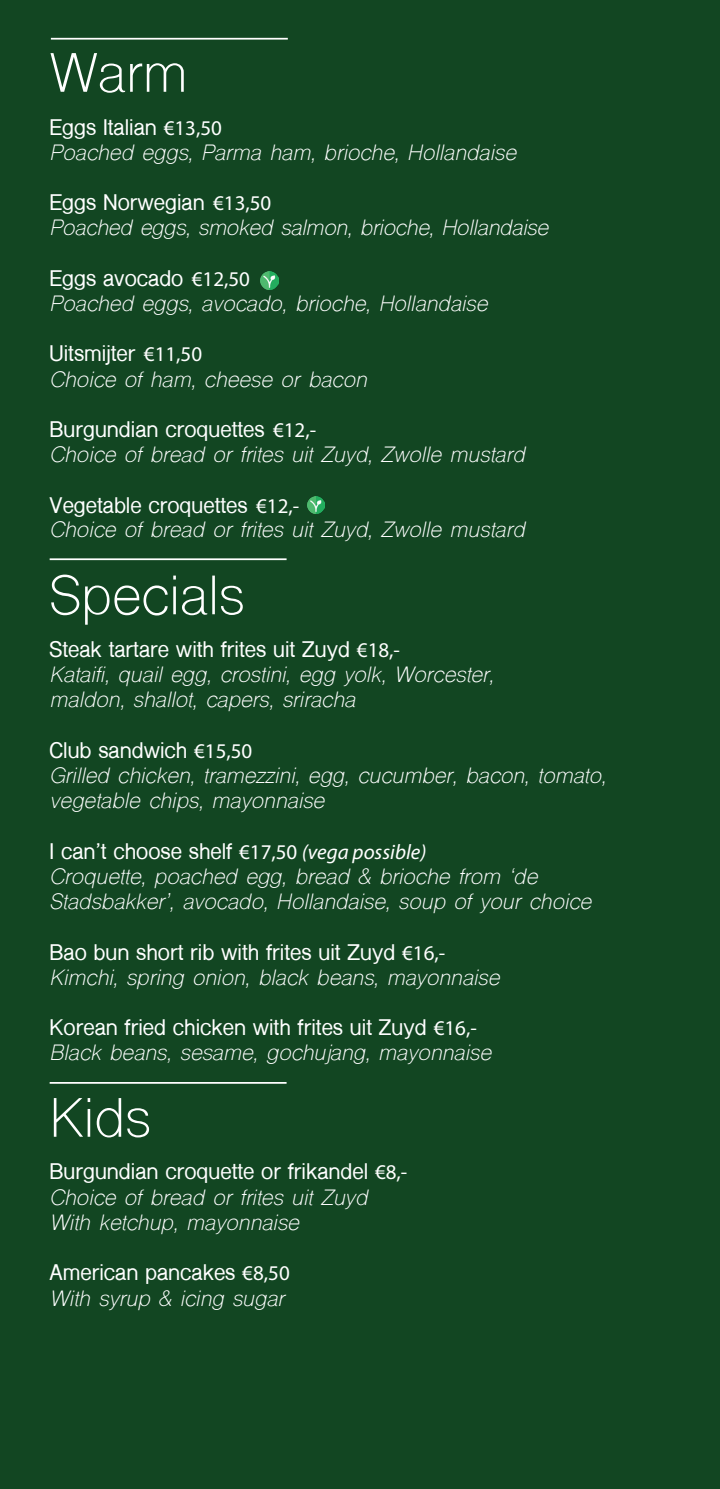
<style>
.page{position:relative;width:720px;height:1489px;background:#fff}
.page>*{position:absolute;margin:0;border:0;box-sizing:border-box;transform-origin:0 0}
.t1{font:52.5px "Shree Dev 0714";color:#fff}
.t2{font:italic 21px/25.2px "Shree Dev 0714";color:#fff}
.t3{font:700 21px "Shree Dev 0714";color:#fff}
.s1{font-family:"Myriad Pro";font-weight:400}
.s2{font-family:"Myriad Pro";font-weight:400;font-style:italic}
</style>
<div class="page">
<div style="left:0;top:0;width:719px;height:1488px;background:#124622"></div>
<hr style="left:51px;top:38px;width:237px;height:2px;background:#fff">
<hr style="left:50px;top:1081px;width:236px;height:2px;background:#fff">
<hr style="left:50px;top:558px;width:236px;height:2px;background:#fff">
<img style="left:307px;top:496px;width:17px;height:17px">
<img style="left:260px;top:272px;width:18px;height:17px">
<p class="t1" style="left:50px;top:41px;width:139px">Warm</p>
<p class="t3" style="left:50px;top:115px;width:174px">Eggs Italian <span class="s1">€13,50</span></p>
<p class="t2" style="left:50px;top:142px;width:468px">Poached eggs, Parma ham, brioche, Hollandaise</p>
<p class="t3" style="left:50px;top:191px;width:223px">Eggs Norwegian <span class="s1">€13,50</span></p>
<p class="t2" style="left:50px;top:218px;width:500px">Poached eggs, smoked salmon, brioche, Hollandaise</p>
<p class="t3" style="left:50px;top:266px;width:202px">Eggs avocado <span class="s1">€12,50</span></p>
<p class="t2" style="left:50px;top:293px;width:439px">Poached eggs, avocado, brioche, Hollandaise</p>
<p class="t3" style="left:50px;top:342px;width:154px">Uitsmijter <span class="s1">€11,50</span></p>
<p class="t2" style="left:50px;top:369px;width:318px">Choice of ham, cheese or bacon</p>
<p class="t3" style="left:50px;top:417px;width:268px">Burgundian croquettes <span class="s1">€12,-</span></p>
<p class="t2" style="left:50px;top:444px;width:476px">Choice of bread or frites uit Zuyd, Zwolle mustard</p>
<p class="t3" style="left:50px;top:493px;width:251px">Vegetable croquettes <span class="s1">€12,-</span></p>
<p class="t2" style="left:50px;top:519px;width:476px">Choice of bread or frites uit Zuyd, Zwolle mustard</p>
<p class="t1" style="left:50px;top:563px;width:196px">Specials</p>
<p class="t3" style="left:50px;top:637px;width:352px">Steak tartare with frites uit Zuyd <span class="s1">€18,-</span></p>
<p class="t2" style="left:50px;top:664px;width:445px">Kataifi, quail egg, crostini, egg yolk, Worcester, maldon, shallot, capers, sriracha</p>
<p class="t3" style="left:50px;top:738px;width:204px">Club sandwich <span class="s1">€15,50</span></p>
<p class="t2" style="left:50px;top:765px;width:557px">Grilled chicken, tramezzini, egg, cucumber, bacon, tomato, vegetable chips, mayonnaise</p>
<p class="t3" style="left:50px;top:839px;width:378px">I can’t choose shelf <span class="s1">€17,50</span> <span class="s2">(vega possible)</span></p>
<p class="t2" style="left:50px;top:866px;width:543px">Croquette, poached egg, bread &amp; brioche from ‘de<br>Stadsbakker’, avocado, Hollandaise, soup of your choice</p>
<p class="t3" style="left:50px;top:940px;width:397px">Bao bun short rib with frites uit Zuyd <span class="s1">€16,-</span></p>
<p class="t2" style="left:50px;top:967px;width:451px">Kimchi, spring onion, black beans, mayonnaise</p>
<p class="t3" style="left:50px;top:1015px;width:428px">Korean fried chicken with frites uit Zuyd <span class="s1">€16,-</span></p>
<p class="t2" style="left:50px;top:1041px;width:442px">Black beans, sesame, gochujang, mayonnaise</p>
<p class="t1" style="left:50px;top:1086px;width:103px">Kids</p>
<p class="t3" style="left:50px;top:1159px;width:359px">Burgundian croquette or frikandel <span class="s1">€8,-</span></p>
<p class="t2" style="left:50px;top:1186px;width:319px">Choice of bread or frites uit Zuyd<br>With ketchup, mayonnaise</p>
<p class="t3" style="left:50px;top:1260px;width:241px">American pancakes <span class="s1">€8,50</span></p>
<p class="t2" style="left:50px;top:1287px;width:236px">With syrup &amp; icing sugar</p>
</div>
